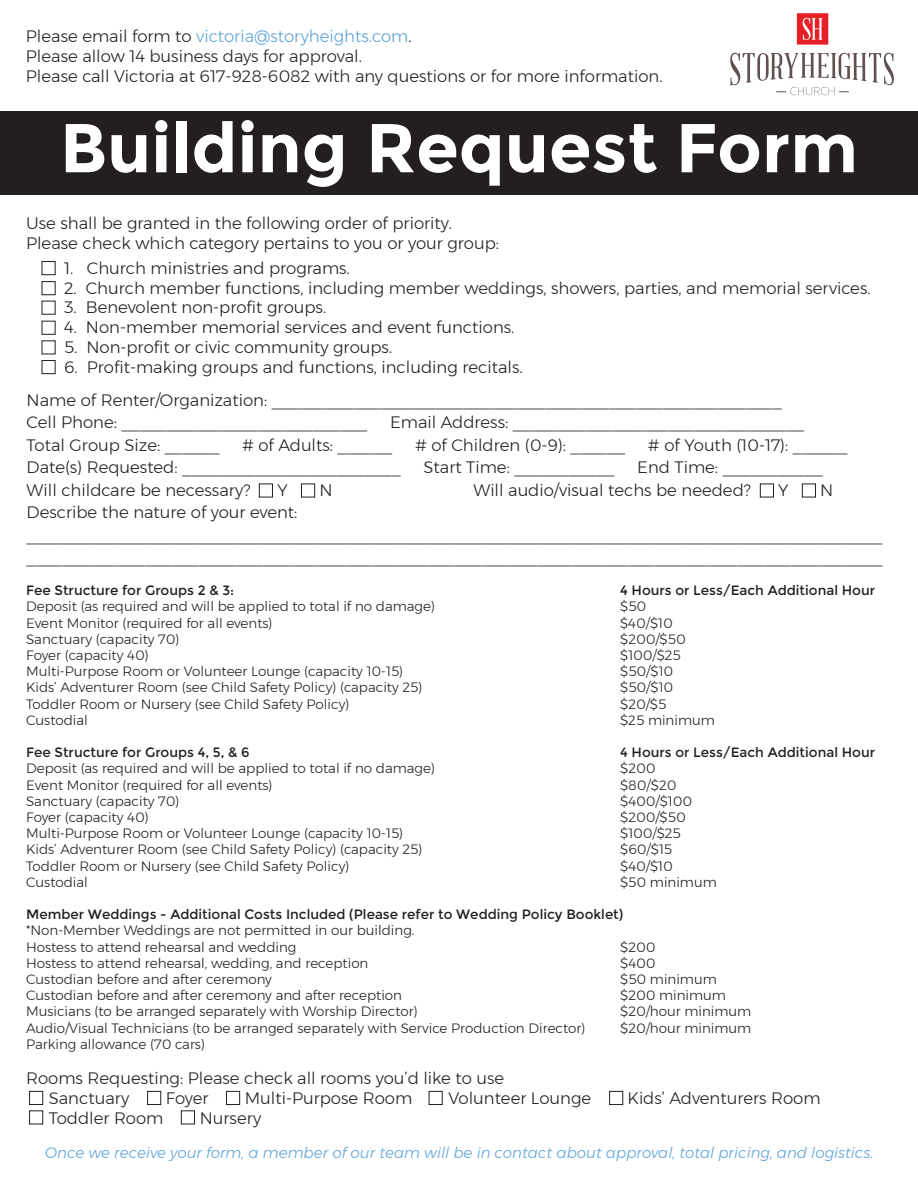
<style>
.page{position:relative;width:918px;height:1188px;background:#fff}
.page>*{position:absolute;margin:0;border:0;box-sizing:border-box;transform-origin:0 0}
.t1{font:700 69px "Montserrat";color:#fff}
.t2{font:300 16.5px/19.8px "Montserrat";color:#231f20}
.t3{font:italic 300 15px "Montserrat";color:#5ea4d9}
.t4{font:300 13.5px/16.2px "Montserrat";color:#231f20}
.t5{font:13.5px "Montserrat";color:#231f20}
.s1{color:#5ea3d8}
</style>
<div class="page">
<svg style="left:730px;top:53px;width:164px;height:42px"></svg>
<svg style="left:797px;top:13px;width:31px;height:32px"></svg>
<div style="left:0;top:111px;width:918px;height:84px;background:#231f20"></div>
<div style="left:42px;top:261px;width:14px;height:14px;border:1px solid #231f20"></div>
<div style="left:42px;top:281px;width:14px;height:14px;border:1px solid #231f20"></div>
<div style="left:42px;top:301px;width:14px;height:14px;border:1px solid #231f20"></div>
<div style="left:42px;top:321px;width:14px;height:14px;border:1px solid #231f20"></div>
<div style="left:42px;top:360px;width:14px;height:14px;border:1px solid #231f20"></div>
<div style="left:259px;top:484px;width:14px;height:13px;border:1px solid #231f20"></div>
<div style="left:301px;top:484px;width:14px;height:13px;border:1px solid #231f20"></div>
<div style="left:760px;top:484px;width:14px;height:13px;border:1px solid #231f20"></div>
<div style="left:802px;top:484px;width:14px;height:13px;border:1px solid #231f20"></div>
<div style="left:29px;top:1091px;width:14px;height:14px;border:1px solid #231f20"></div>
<div style="left:29px;top:1110px;width:14px;height:14px;border:1px solid #231f20"></div>
<div style="left:181px;top:1110px;width:14px;height:14px;border:1px solid #231f20"></div>
<div style="left:147px;top:1091px;width:14px;height:14px;border:1px solid #231f20"></div>
<div style="left:226px;top:1091px;width:14px;height:14px;border:1px solid #231f20"></div>
<div style="left:429px;top:1091px;width:14px;height:14px;border:1px solid #231f20"></div>
<div style="left:609px;top:1091px;width:14px;height:14px;border:1px solid #231f20"></div>
<p class="t2" style="left:26px;top:26px;width:638px">Please email form to <span class="s1">victoria@storyheights.com</span>.<br>Please allow 14 business days for approval.<br>Please call Victoria at 617-928-6082 with any questions or for more information.</p>
<h1 class="t1" style="left:60px;top:105px;width:800px">Building Request Form</h1>
<p class="t2" style="left:26px;top:213px;width:474px">Use shall be granted in the following order of priority.<br>Please check which category pertains to you or your group:</p>
<p class="t2" style="left:64px;top:258px;width:287px">1. Church ministries and programs.</p>
<p class="t2" style="left:64px;top:278px;width:808px">2. Church member functions, including member weddings, showers, parties, and memorial services.</p>
<p class="t2" style="left:64px;top:298px;width:264px">3. Benevolent non-profit groups.</p>
<p class="t2" style="left:64px;top:317px;width:452px">4. Non-member memorial services and event functions.</p>
<p class="t2" style="left:64px;top:337px;width:330px">5. Non-profit or civic community groups.</p>
<p class="t2" style="left:64px;top:357px;width:460px">6. Profit-making groups and functions, including recitals.</p>
<p class="t2" style="left:27px;top:389px;width:757px;line-height:22.5px">Name of Renter/Organization: ________________________________________________________<br>Cell Phone: ___________________________</p>
<p class="t2" style="left:390px;top:412px;width:416px">Email Address: ________________________________</p>
<p class="t2" style="left:27px;top:435px;width:194px">Total Group Size: ______</p>
<p class="t2" style="left:242px;top:435px;width:152px"># of Adults: ______</p>
<p class="t2" style="left:415px;top:435px;width:212px"># of Children (0-9): ______</p>
<p class="t2" style="left:648px;top:435px;width:201px"># of Youth (10-17): ______</p>
<p class="t2" style="left:27px;top:457px;width:376px">Date(s) Requested: ________________________</p>
<p class="t2" style="left:424px;top:457px;width:193px">Start Time: ___________</p>
<p class="t2" style="left:637px;top:457px;width:187px">End Time: ___________</p>
<p class="t2" style="left:27px;top:480px;width:225px">Will childcare be necessary?</p>
<p class="t2" style="left:278px;top:480px;width:12px">Y</p>
<p class="t2" style="left:320px;top:480px;width:15px">N</p>
<p class="t2" style="left:473px;top:480px;width:279px">Will audio/visual techs be needed?</p>
<p class="t2" style="left:778px;top:480px;width:12px">Y</p>
<p class="t2" style="left:820px;top:480px;width:15px">N</p>
<p class="t2" style="left:27px;top:501px;width:858px;line-height:22.5px">Describe the nature of your event: ______________________________________________________________________________________________ ______________________________________________________________________________________________</p>
<p class="t5" style="left:26px;top:582px;width:210px">Fee Structure for Groups 2 &amp; 3:</p>
<p class="t5" style="left:620px;top:582px;width:256px">4 Hours or Less/Each Additional Hour</p>
<p class="t4" style="left:26px;top:598px;width:411px">Deposit (as required and will be applied to total if no damage)</p>
<p class="t4" style="left:620px;top:598px;width:28px">$50</p>
<p class="t4" style="left:26px;top:615px;width:248px">Event Monitor (required for all events)</p>
<p class="t4" style="left:620px;top:615px;width:54px">$40/$10</p>
<p class="t4" style="left:26px;top:631px;width:155px">Sanctuary (capacity 70)</p>
<p class="t4" style="left:620px;top:631px;width:67px">$200/$50</p>
<p class="t4" style="left:26px;top:647px;width:124px">Foyer (capacity 40)</p>
<p class="t4" style="left:620px;top:647px;width:62px">$100/$25</p>
<p class="t4" style="left:26px;top:663px;width:379px">Multi-Purpose Room or Volunteer Lounge (capacity 10-15)</p>
<p class="t4" style="left:620px;top:663px;width:55px">$50/$10</p>
<p class="t4" style="left:26px;top:679px;width:398px">Kids’ Adventurer Room (see Child Safety Policy) (capacity 25)</p>
<p class="t4" style="left:620px;top:679px;width:55px">$50/$10</p>
<p class="t4" style="left:26px;top:696px;width:325px">Toddler Room or Nursery (see Child Safety Policy)</p>
<p class="t4" style="left:620px;top:696px;width:48px">$20/$5</p>
<p class="t4" style="left:26px;top:712px;width:63px">Custodial</p>
<p class="t4" style="left:620px;top:712px;width:96px">$25 minimum</p>
<p class="t5" style="left:26px;top:744px;width:225px">Fee Structure for Groups 4, 5, &amp; 6</p>
<p class="t5" style="left:620px;top:744px;width:256px">4 Hours or Less/Each Additional Hour</p>
<p class="t4" style="left:26px;top:760px;width:411px">Deposit (as required and will be applied to total if no damage)</p>
<p class="t4" style="left:620px;top:760px;width:37px">$200</p>
<p class="t4" style="left:26px;top:777px;width:248px">Event Monitor (required for all events)</p>
<p class="t4" style="left:620px;top:777px;width:58px">$80/$20</p>
<p class="t4" style="left:26px;top:793px;width:155px">Sanctuary (capacity 70)</p>
<p class="t4" style="left:620px;top:793px;width:74px">$400/$100</p>
<p class="t4" style="left:26px;top:809px;width:124px">Foyer (capacity 40)</p>
<p class="t4" style="left:620px;top:809px;width:67px">$200/$50</p>
<p class="t4" style="left:26px;top:825px;width:379px">Multi-Purpose Room or Volunteer Lounge (capacity 10-15)</p>
<p class="t4" style="left:620px;top:825px;width:62px">$100/$25</p>
<p class="t4" style="left:26px;top:841px;width:398px">Kids’ Adventurer Room (see Child Safety Policy) (capacity 25)</p>
<p class="t4" style="left:620px;top:841px;width:54px">$60/$15</p>
<p class="t4" style="left:26px;top:858px;width:325px">Toddler Room or Nursery (see Child Safety Policy)</p>
<p class="t4" style="left:620px;top:858px;width:54px">$40/$10</p>
<p class="t4" style="left:26px;top:874px;width:63px">Custodial</p>
<p class="t4" style="left:620px;top:874px;width:98px">$50 minimum</p>
<p class="t5" style="left:26px;top:906px;width:599px">Member Weddings - Additional Costs Included (Please refer to Wedding Policy Booklet)</p>
<p class="t4" style="left:26px;top:922px;width:390px">*Non-Member Weddings are not permitted in our building.<br>Hostess to attend rehearsal and wedding</p>
<p class="t4" style="left:620px;top:939px;width:37px">$200</p>
<p class="t4" style="left:26px;top:955px;width:344px">Hostess to attend rehearsal, wedding, and reception</p>
<p class="t4" style="left:620px;top:955px;width:37px">$400</p>
<p class="t4" style="left:26px;top:971px;width:247px">Custodian before and after ceremony</p>
<p class="t4" style="left:620px;top:971px;width:98px">$50 minimum</p>
<p class="t4" style="left:26px;top:987px;width:377px">Custodian before and after ceremony and after reception</p>
<p class="t4" style="left:620px;top:987px;width:107px">$200 minimum</p>
<p class="t4" style="left:26px;top:1003px;width:393px">Musicians (to be arranged separately with Worship Director)</p>
<p class="t4" style="left:620px;top:1003px;width:133px">$20/hour minimum</p>
<p class="t4" style="left:26px;top:1020px;width:561px">Audio/Visual Technicians (to be arranged separately with Service Production Director)</p>
<p class="t4" style="left:620px;top:1020px;width:133px">$20/hour minimum</p>
<p class="t4" style="left:26px;top:1036px;width:180px">Parking allowance (70 cars)</p>
<p class="t2" style="left:49px;top:1068px;width:457px;text-indent:-23px">Rooms Requesting: Please check all rooms you’d like to use<br>Sanctuary</p>
<p class="t2" style="left:166px;top:1088px;width:44px">Foyer</p>
<p class="t2" style="left:245px;top:1088px;width:169px">Multi-Purpose Room</p>
<p class="t2" style="left:449px;top:1088px;width:144px">Volunteer Lounge</p>
<p class="t2" style="left:628px;top:1088px;width:195px">Kids’ Adventurers Room</p>
<p class="t2" style="left:49px;top:1108px;width:116px">Toddler Room</p>
<p class="t2" style="left:200px;top:1108px;width:63px">Nursery</p>
<p class="t3" style="left:45px;top:1143px;width:830px">Once we receive your form, a member of our team will be in contact about approval, total pricing, and logistics.</p>
</div>
